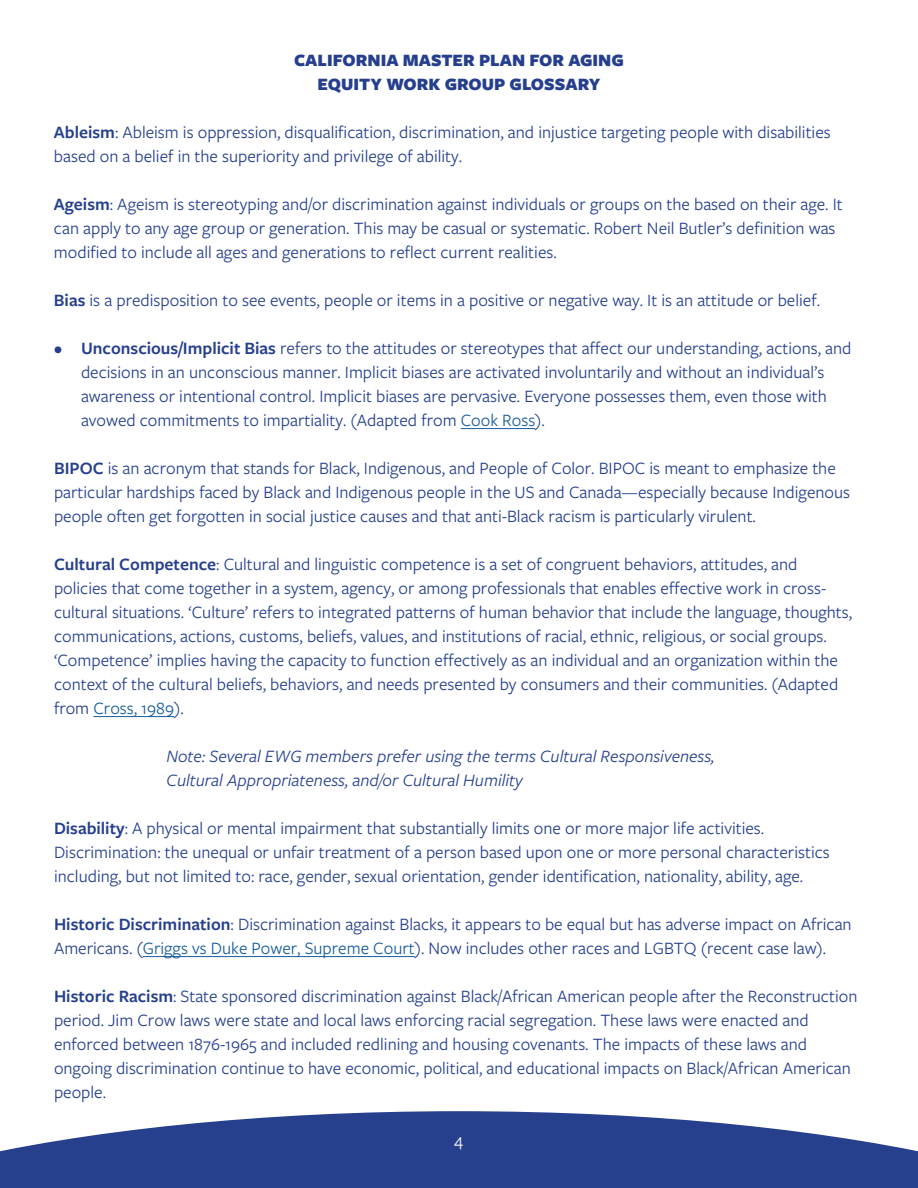
<style>
.page{position:relative;width:918px;height:1188px;background:#fff}
.page>*{position:absolute;margin:0;border:0;box-sizing:border-box;transform-origin:0 0}
.t1{font:18px/24px "Freight Sans Pro";color:#253f8e}
.t2{font:italic 18px/24px "Freight Sans Pro";color:#253f8e}
.t3{font:900 18px "Freight Sans Pro";color:#253f8e}
.t4{font:18px "Freight Sans Pro";color:#fff}
.s1{font-weight:600}
.s2{color:#175d9e}
</style>
<div class="page">
<svg style="left:0;top:1111px;width:918px;height:77px;fill:#27408e"></svg>
<hr style="left:461px;top:428px;width:74px;height:1px;background:#175d9e">
<hr style="left:93px;top:716px;width:81px;height:1px;background:#175d9e">
<hr style="left:143px;top:956px;width:272px;height:1px;background:#175d9e">
<h1 class="t3" style="left:294px;top:48px;width:331px">CALIFORNIA MASTER PLAN FOR AGING</h1>
<h1 class="t3" style="left:318px;top:72px;width:284px">EQUITY WORK GROUP GLOSSARY</h1>
<p class="t1" style="left:54px;top:120px;width:778px"><span class="s1">Ableism</span>: Ableism is oppression, disqualification, discrimination, and injustice targeting people with disabilities based on a belief in the superiority and privilege of ability.</p>
<p class="t1" style="left:54px;top:192px;width:790px"><span class="s1">Ageism</span>: Ageism is stereotyping and/or discrimination against individuals or groups on the based on their age. It can apply to any age group or generation. This may be casual or systematic. Robert Neil Butler’s definition was modified to include all ages and generations to reflect current realities.</p>
<p class="t1" style="left:54px;top:288px;width:768px"><span class="s1">Bias</span> is a predisposition to see events, people or items in a positive or negative way. It is an attitude or belief.</p>
<p class="t1" style="left:81px;top:336px;width:772px;text-indent:-27px"><span class="s1">• Unconscious/Implicit Bias</span> refers to the attitudes or stereotypes that affect our understanding, actions, and decisions in an unconscious manner. Implicit biases are activated involuntarily and without an individual’s awareness or intentional control. Implicit biases are pervasive. Everyone possesses them, even those with avowed commitments to impartiality. (Adapted from <span class="s2">Cook Ross</span>).</p>
<p class="t1" style="left:54px;top:456px;width:798px"><span class="s1">BIPOC</span> is an acronym that stands for Black, Indigenous, and People of Color. BIPOC is meant to emphasize the particular hardships faced by Black and Indigenous people in the US and Canada—especially because Indigenous people often get forgotten in social justice causes and that anti-Black racism is particularly virulent.</p>
<p class="t1" style="left:54px;top:552px;width:800px"><span class="s1">Cultural Competence</span>: Cultural and linguistic competence is a set of congruent behaviors, attitudes, and policies that come together in a system, agency, or among professionals that enables effective work in cross&shy;cultural situations. ‘Culture’ refers to integrated patterns of human behavior that include the language, thoughts, communications, actions, customs, beliefs, values, and institutions of racial, ethnic, religious, or social groups. ‘Competence’ implies having the capacity to function effectively as an individual and an organization within the context of the cultural beliefs, behaviors, and needs presented by consumers and their communities. (Adapted from <span class="s2">Cross, 1989</span>).</p>
<p class="t2" style="left:166px;top:744px;width:550px">Note: Several EWG members prefer using the terms Cultural Responsiveness,<br>Cultural Appropriateness, and/or Cultural Humility</p>
<p class="t1" style="left:54px;top:816px;width:712px"><span class="s1">Disability</span>: A physical or mental impairment that substantially limits one or more major life activities.</p>
<p class="t1" style="left:54px;top:840px;width:777px">Discrimination: the unequal or unfair treatment of a person based upon one or more personal characteristics including, but not limited to: race, gender, sexual orientation, gender identification, nationality, ability, age.</p>
<p class="t1" style="left:54px;top:912px;width:799px"><span class="s1">Historic Discrimination</span>: Discrimination against Blacks, it appears to be equal but has adverse impact on African<br>Americans. (<span class="s2">Griggs vs Duke Power, Supreme Court</span>). Now includes other races and LGBTQ (recent case law).</p>
<p class="t1" style="left:54px;top:984px;width:805px"><span class="s1">Historic Racism</span>: State sponsored discrimination against Black/African American people after the Reconstruction period. Jim Crow laws were state and local laws enforcing racial segregation. These laws were enacted and enforced between 1876-1965 and included redlining and housing covenants. The impacts of these laws and ongoing discrimination continue to have economic, political, and educational impacts on Black/African American people.</p>
<p class="t4" style="left:454px;top:1128px;width:11px">4</p>
</div>
